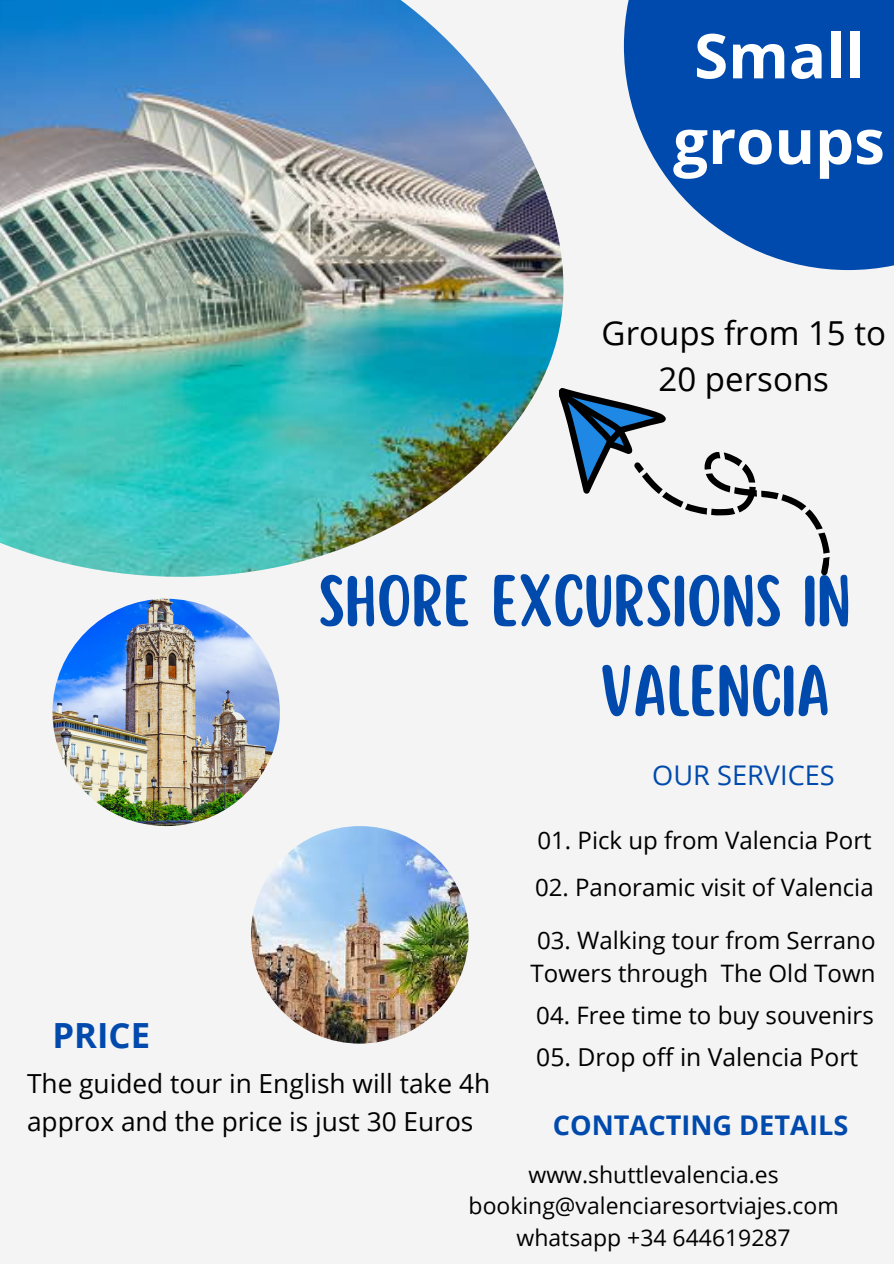
<style>
.page{position:relative;width:894px;height:1264px;background:#fff}
.page>*{position:absolute;margin:0;border:0;box-sizing:border-box;transform-origin:0 0}
.t1{font:64.35px/89.8px "Scripter";color:#004aad}
.t2{font:700 61.8px/85.5px "Open Sans";color:#fff;text-align:center}
.t3{font:700 34.65px "Open Sans";color:#004aad}
.t4{font:33px/46.2px "Open Sans";color:#000;text-align:center}
.t5{font:700 27.15px "Open Sans";color:#004aad}
.t6{font:27.15px "Open Sans";color:#004aad}
.t7{font:26.25px/38.1px "Open Sans";color:#000}
.t8{font:24.6px "Open Sans";color:#000}
.t9{font:24px/32.7px "Open Sans";color:#000}
.t10{font:22.95px/31.2px "Open Sans";color:#000;text-align:center}
</style>
<div class="page">
<div style="left:0;top:0;width:893px;height:1263px;background:#f4f4f4"></div>
<img style="left:0;top:0;width:564px;height:577px">
<svg style="left:623px;top:0;width:270px;height:270px;fill:#004aad"></svg>
<svg style="left:550px;top:387px;width:280px;height:188px"></svg>
<img style="left:52px;top:598px;width:228px;height:228px;border-radius:50%">
<img style="left:251px;top:826px;width:217px;height:217px;border-radius:50%">
<h2 class="t2" style="left:673px;top:12px;width:213px">Small groups</h2>
<h3 class="t4" style="left:601px;top:309px;width:286px">Groups from 15 to<br>20 persons</h3>
<h1 class="t1" style="left:599px;top:559px;width:252px;text-indent:-281px">SHORE EXCURSIONS IN<br>VALENCIA</h1>
<p class="t6" style="left:652px;top:756px;width:184px">OUR SERVICES</p>
<h3 class="t3" style="left:52px;top:1010px;width:99px">PRICE</h3>
<p class="t7" style="left:27px;top:1063px;width:464px">The guided tour in English will take 4h approx and the price is just 30 Euros</p>
<p class="t9" style="left:537px;top:823px;width:335px">01. Pick up from Valencia Port</p>
<p class="t9" style="left:535px;top:870px;width:340px">02. Panoramic visit of Valencia</p>
<p class="t9" style="left:530px;top:923px;width:346px">03. Walking tour from Serrano<br>Towers through The Old Town</p>
<p class="t9" style="left:536px;top:998px;width:339px">04. Free time to buy souvenirs</p>
<p class="t8" style="left:536px;top:1039px;width:323px">05. Drop off in Valencia Port</p>
<p class="t5" style="left:552px;top:1106px;width:297px">CONTACTING DETAILS</p>
<p class="t10" style="left:468px;top:1158px;width:371px">www.shuttlevalencia.es booking@valenciaresortviajes.com whatsapp +34 644619287</p>
</div>
